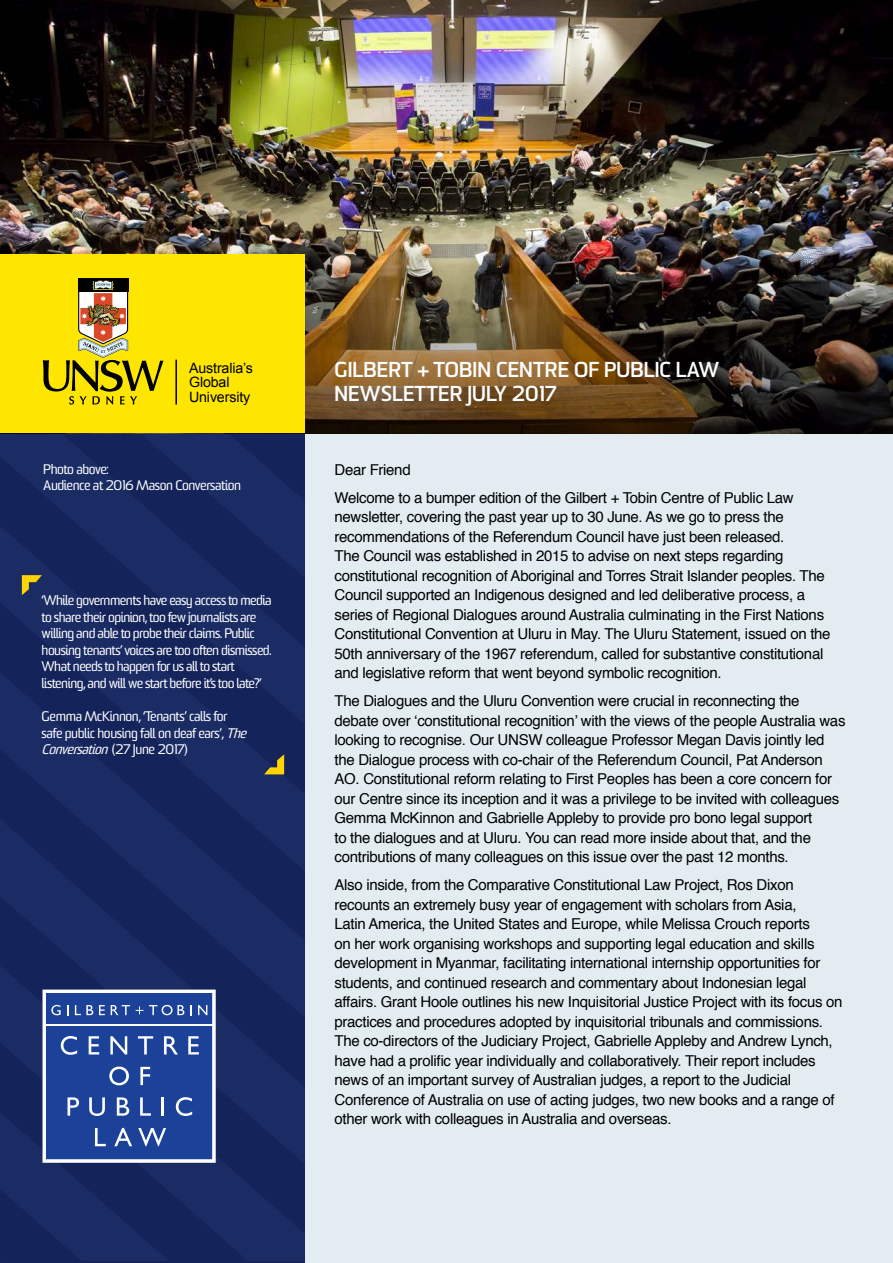
<style>
.page{position:relative;width:893px;height:1263px;background:#fff}
.page>*{position:absolute;margin:0;border:0;box-sizing:border-box;transform-origin:0 0}
.t1{font:700 21px/24px "Sommet";letter-spacing:.005em;color:#fff}
.t2{font:15px/19.5px "Helvetica";letter-spacing:-.02em;color:#000}
.t3{font:14.25px/14.5px "Arial";letter-spacing:-.01em;color:#000}
.t4{font:13.5px/16.5px "Sommet";letter-spacing:-.04em;color:#fff}
.s1{font-style:italic}
</style>
<div class="page">
<div style="left:305px;top:0;width:588px;height:1263px;background:#e2ecf1"></div>
<svg style="left:0;top:433px;width:305px;height:828px;background:#17285f"></svg>
<svg style="left:47px;top:993px;width:165px;height:166px;background:#2d51a0"></svg>
<hr style="left:46px;top:1024px;width:167px;height:2px;background:#fff">
<div style="left:43px;top:989px;width:173px;height:174px;border:3px solid #fff"></div>
<img style="left:0;top:0;width:893px;height:433px">
<img style="left:305px;top:255px;width:587px;height:178px">
<div style="left:0;top:255px;width:305px;height:178px;background:#fee600"></div>
<svg style="left:43px;top:278px;width:120px;height:127px"></svg>
<hr style="left:175px;top:360px;width:2px;height:45px;background:#000">
<svg style="left:22px;top:575px;width:20px;height:20px"></svg>
<svg style="left:264px;top:754px;width:20px;height:20px"></svg>
<p class="t3" style="left:189px;top:360px;width:66px">Australia’s<br>Global<br>University</p>
<p class="t4" style="left:43px;top:461px;width:199px">Photo above:<br>Audience at 2016 Mason Conversation</p>
<p class="t4" style="left:42px;top:593px;width:232px">‘While governments have easy access to media to share their opinion, too few journalists are willing and able to probe their claims. Public housing tenants’ voices are too often dismissed.<br>What needs to happen for us all to start listening, and will we start before it’s too late?’</p>
<p class="t4" style="left:42px;top:709px;width:211px">Gemma McKinnon, ‘Tenants’ calls for safe public housing fall on deaf ears’, <span class="s1">The<br>Conversation</span>( 2 7 J u n e 2 0 1 7 )</p>
<h1 class="t1" style="left:334px;top:359px;width:386px">GILBERT + TOBIN CENTRE OF PUBLIC LAW<br>NEWSLETTER JULY 2017</h1>
<p class="t2" style="left:334px;top:456px;width:461px;line-height:28px">Dear Friend<br>Welcome to a bumper edition of the Gilbert + Tobin Centre of Public Law</p>
<p class="t2" style="left:334px;top:508px;width:498px">newsletter, covering the past year up to 30 June. As we go to press the recommendations of the Referendum Council have just been released.<br>The Council was established in 2015 to advise on next steps regarding constitutional recognition of Aboriginal and Torres Strait Islander peoples. The Council supported an Indigenous designed and led deliberative process, a series of Regional Dialogues around Australia culminating in the First Nations Constitutional Convention at Uluru in May. The Uluru Statement, issued on the 50th anniversary of the 1967 referendum, called for substantive constitutional and legislative reform that went beyond symbolic recognition.</p>
<p class="t2" style="left:334px;top:692px;width:512px">The Dialogues and the Uluru Convention were crucial in reconnecting the debate over ‘constitutional recognition’ with the views of the people Australia was looking to recognise. Our UNSW colleague Professor Megan Davis jointly led the Dialogue process with co-chair of the Referendum Council, Pat Anderson AO. Constitutional reform relating to First Peoples has been a core concern for our Centre since its inception and it was a privilege to be invited with colleagues Gemma McKinnon and Gabrielle Appleby to provide pro bono legal support<br>to the dialogues and at Uluru. You can read more inside about that, and the contributions of many colleagues on this issue over the past 12 months.</p>
<p class="t2" style="left:334px;top:876px;width:510px">Also inside, from the Comparative Constitutional Law Project, Ros Dixon recounts an extremely busy year of engagement with scholars from Asia,<br>Latin America, the United States and Europe, while Melissa Crouch reports<br>on her work organising workshops and supporting legal education and skills development in Myanmar, facilitating international internship opportunities for students, and continued research and commentary about Indonesian legal affairs. Grant Hoole outlines his new Inquisitorial Justice Project with its focus on practices and procedures adopted by inquisitorial tribunals and commissions.<br>The co-directors of the Judiciary Project, Gabrielle Appleby and Andrew Lynch, have had a prolific year individually and collaboratively. Their report includes news of an important survey of Australian judges, a report to the Judicial Conference of Australia on use of acting judges, two new books and a range of other work with colleagues in Australia and overseas.</p>
</div>
